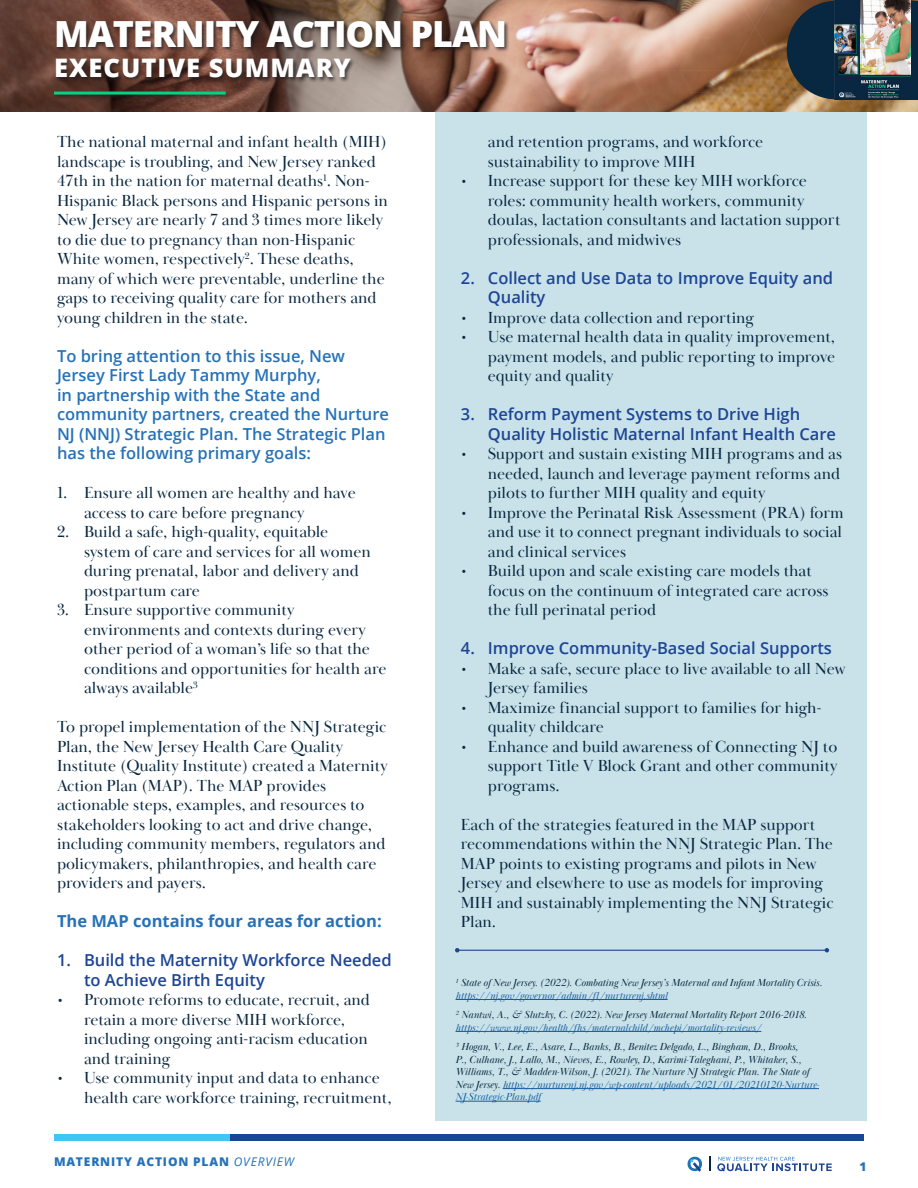
<style>
.page{position:relative;width:918px;height:1188px;background:#fff}
.page>*{position:absolute;margin:0;border:0;box-sizing:border-box;transform-origin:0 0}
.Text_Style{font:800 36px "Open Sans";letter-spacing:-.03em;color:#fff}
.Text_Style-2{font:800 25.5px "Open Sans";letter-spacing:.04em;color:#fff}
.Text_Style-3{font:16.5px/19.5px "Baskerville Display PT";color:#082740}
.t1{font:600 16.5px/19.5px "Open Sans";color:#1d4595}
.Text_Style-4{font:600 16.5px/19.5px "Open Sans";color:#2572b9}
.Text_Style-5{font:700 16.5px "Open Sans";color:#2572b9}
.t2{font:800 12px "Open Sans";letter-spacing:.07em;color:#2572b9}
.Text_Style-6{font:italic 10.5px/12.6px "Baskerville Display PT";color:#082740}
.s1{font-weight:400;font-style:italic}
.s2{color:#175d9e}
</style>
<div class="page">
<div style="left:54px;top:1134px;width:179px;height:6px;background:#40c6f3"></div>
<div style="left:230px;top:1134px;width:634px;height:6px;background:#1d4595"></div>
<svg style="left:717px;top:1157px;width:115px;height:15px"></svg>
<svg style="left:709px;top:1157px;width:2px;height:14px"></svg>
<svg style="left:688px;top:1157px;width:14px;height:15px"></svg>
<div style="left:436px;top:95px;width:431px;height:1026px;background:#c9e2e9"></div>
<img style="left:0;top:0;width:301px;height:111px">
<hr style="left:456px;top:999px;width:212px;height:1px;background:#175d9e">
<hr style="left:456px;top:1031px;width:305px;height:1px;background:#175d9e">
<hr style="left:503px;top:1088px;width:316px;height:1px;background:#175d9e">
<hr style="left:456px;top:1101px;width:85px;height:1px;background:#175d9e">
<div style="left:55px;top:20px;width:455px;height:63px;background:#231f20;opacity:.75"></div>
<div style="left:53px;top:90px;width:179px;height:10px;background:#231f20;opacity:.75"></div>
<hr style="left:54px;top:92px;width:172px;height:3px;background:#0ad084">
<hr style="left:457px;top:950px;width:370px;height:1px;background:#1d4595">
<svg style="left:455px;top:948px;width:4px;height:4px"></svg>
<svg style="left:825px;top:948px;width:4px;height:4px"></svg>
<img style="left:301px;top:0;width:617px;height:116px">
<div style="left:787px;top:1px;width:98px;height:98px;background:#082740;border-radius:50%"></div>
<div style="left:839px;top:1px;width:79px;height:98px;background:#082740"></div>
<img style="left:834px;top:1px;width:77px;height:98px">
<p class="Text_Style" style="left:54px;top:6px;width:455px">MATERNITY ACTION PLAN</p>
<p class="Text_Style-2" style="left:54px;top:49px;width:298px">EXECUTIVE SUMMARY</p>
<p class="Text_Style-3" style="left:57px;top:132px;width:332px">The national maternal and infant health (MIH) landscape is troubling, and New Jersey ranked 47th in the nation for maternal deaths<sup>1</sup>. Non-Hispanic Black persons and Hispanic persons in New Jersey are nearly 7 and 3 times more likely to die due to pregnancy than non-Hispanic White women, respectively<sup>2</sup>. These deaths, many of which were preventable, underline the gaps to receiving quality care for mothers and young children in the state.</p>
<p class="Text_Style-4" style="left:57px;top:346px;width:333px">To bring attention to this issue, New Jersey First Lady Tammy Murphy,<br>in partnership with the State and community partners, created the Nurture NJ (NNJ) Strategic Plan. The Strategic Plan has the following primary goals:</p>
<p class="Text_Style-3" style="left:84px;top:483px;width:273px;text-indent:-27px">1. Ensure all women are healthy and have access to care before pregnancy</p>
<p class="Text_Style-3" style="left:84px;top:522px;width:288px;text-indent:-27px">2. Build a safe, high-quality, equitable system of care and services for all women during prenatal, labor and delivery and postpartum care</p>
<p class="Text_Style-3" style="left:84px;top:600px;width:304px;text-indent:-27px">3. Ensure supportive community environments and contexts during every other period of a woman’s life so that the conditions and opportunities for health are always available<sup>3</sup></p>
<p class="Text_Style-3" style="left:57px;top:717px;width:332px">To propel implementation of the NNJ Strategic Plan, the New Jersey Health Care Quality Institute (Quality Institute) created a Maternity Action Plan (MAP). The MAP provides actionable steps, examples, and resources to stakeholders looking to act and drive change, including community members, regulators and policymakers, philanthropies, and health care providers and payers.</p>
<p class="Text_Style-5" style="left:57px;top:910px;width:326px">The MAP contains four areas for action:</p>
<p class="t1" style="left:84px;top:950px;width:309px;text-indent:-27px">1. Build the Maternity Workforce Needed to Achieve Birth Equity</p>
<p class="Text_Style-3" style="left:84px;top:990px;width:287px;text-indent:-27px">• Promote reforms to educate, recruit, and retain a more diverse MIH workforce, including ongoing anti-racism education and training</p>
<p class="Text_Style-3" style="left:84px;top:1068px;width:309px;text-indent:-27px">• Use community input and data to enhance health care workforce training, recruitment,</p>
<p class="t2" style="left:54px;top:1153px;width:242px">MATERNITY ACTION PLAN <span class="s1">OVERVIEW</span></p>
<p class="Text_Style-3" style="left:488px;top:132px;width:277px">and retention programs, and workforce sustainability to improve MIH</p>
<p class="Text_Style-3" style="left:488px;top:171px;width:354px;text-indent:-27px">• Increase support for these key MIH workforce roles: community health workers, community doulas, lactation consultants and lactation support professionals, and midwives</p>
<p class="t1" style="left:488px;top:268px;width:347px;text-indent:-27px">2. Collect and Use Data to Improve Equity and<br>Quality</p>
<p class="Text_Style-3" style="left:461px;top:308px;width:295px">• Improve data collection and reporting</p>
<p class="Text_Style-3" style="left:488px;top:327px;width:349px;text-align:justify;text-indent:-27px">• Use maternal health data in quality improvement, payment models, and public reporting to improve equity and quality</p>
<p class="t1" style="left:488px;top:404px;width:350px;text-indent:-27px">3. Reform Payment Systems to Drive High<br>Quality Holistic Maternal Infant Health Care</p>
<p class="Text_Style-3" style="left:488px;top:444px;width:356px;text-align:justify;text-indent:-27px">• Support and sustain existing MIH programs and as needed, launch and leverage payment reforms and pilots to further MIH quality and equity</p>
<p class="Text_Style-3" style="left:488px;top:503px;width:358px;text-align:justify;text-indent:-27px">• Improve the Perinatal Risk Assessment (PRA) form and use it to connect pregnant individuals to social and clinical services</p>
<p class="Text_Style-3" style="left:488px;top:561px;width:342px;text-indent:-27px">• Build upon and scale existing care models that focus on the continuum of integrated care across the full perinatal period</p>
<p class="t1" style="left:461px;top:638px;width:372px">4. Improve Community-Based Social Supports</p>
<p class="Text_Style-3" style="left:488px;top:659px;width:359px;text-indent:-27px">• Make a safe, secure place to live available to all New<br>Jersey families</p>
<p class="Text_Style-3" style="left:488px;top:698px;width:335px;text-indent:-27px">• Maximize financial support to families for high&shy;quality childcare</p>
<p class="Text_Style-3" style="left:488px;top:737px;width:351px;text-align:justify;text-indent:-27px">• Enhance and build awareness of Connecting NJ to support Title V Block Grant and other community programs.</p>
<p class="Text_Style-3" style="left:461px;top:815px;width:374px">Each of the strategies featured in the MAP support recommendations within the NNJ Strategic Plan. The MAP points to existing programs and pilots in New Jersey and elsewhere to use as models for improving MIH and sustainably implementing the NNJ Strategic Plan.</p>
<p class="Text_Style-6" style="left:456px;top:977px;width:368px"><sup>1</sup> State of New Jersey. (2022). Combating New Jersey’s Maternal and Infant Mortality Crisis. <span class="s2">https://nj.gov/governor/admin/fl/nurturenj.shtml</span></p>
<p class="Text_Style-6" style="left:456px;top:1009px;width:353px"><sup>2</sup> Nantwi, A., &amp; Slutzky, C. (2022). New Jersey Maternal Mortality Report 2016-2018. <span class="s2">https://www.nj.gov/health/fhs/maternalchild/mchepi/mortality-reviews/</span></p>
<p class="Text_Style-6" style="left:456px;top:1041px;width:365px"><sup>3</sup> Hogan, V., Lee, E., Asare, L., Banks, B., Benitez Delgado, L., Bingham, D., Brooks,<br>P., Culhane, J., Lallo, M., Nieves, E., Rowley, D., Karimi-Taleghani, P., Whitaker, S., Williams, T., &amp; Madden-Wilson, J. (2021). The Nurture NJ Strategic Plan. The State of New Jersey. <span class="s2">https://nurturenj.nj.gov/wp-content/uploads/2021/01/20210120-Nurture-NJ-Strategic-Plan.pdf</span></p>
<p class="t2" style="left:859px;top:1157px;width:9px">1</p>
</div>
